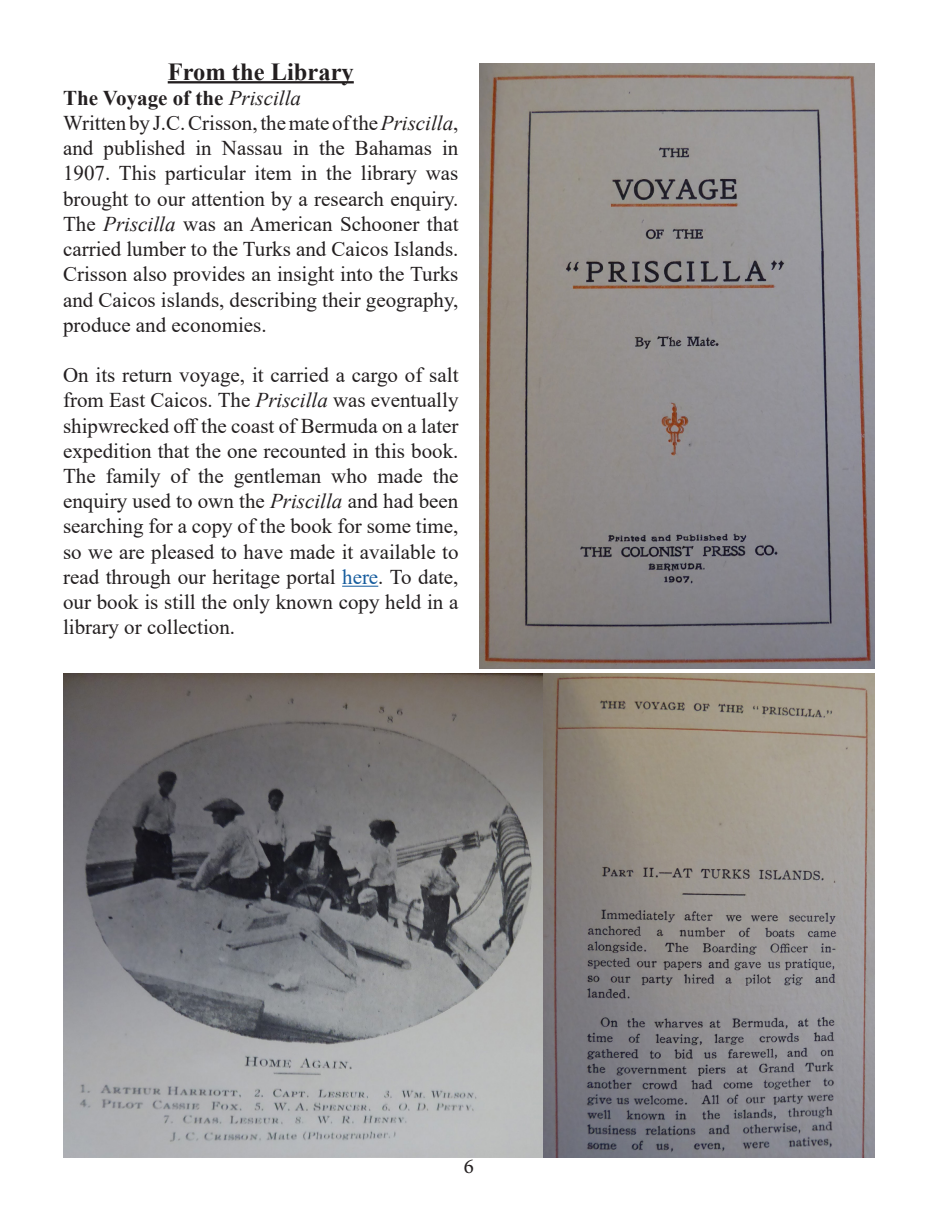
<style>
.page{position:relative;width:938px;height:1221px;background:#fff}
.page>*{position:absolute;margin:0;border:0;box-sizing:border-box;transform-origin:0 0}
.t1{font:700 24.5px "Times New Roman";color:#231f20}
.t2{font:21px/25.2px "Times New Roman";color:#231f20;text-align:justify}
.t3{font:700 21px "Times New Roman";color:#231f20}
.t4{font:21px "Minion Pro";color:#231f20}
.s1{font-weight:400;font-style:italic}
.s2{font-style:italic}
.s3{color:#175d9e}
</style>
<div class="page">
<hr style="left:168px;top:81px;width:186px;height:2px;background:#231f20">
<hr style="left:342px;top:585px;width:36px;height:1px;background:#175d9e">
<img style="left:479px;top:63px;width:396px;height:605px">
<img style="left:63px;top:673px;width:812px;height:484px">
<p class="t1" style="left:168px;top:54px;width:187px">From the Library</p>
<p class="t3" style="left:63px;top:83px;width:240px">The Voyage of the <span class="s1">Priscilla</span></p>
<p class="t2" style="left:63px;top:110px;width:397px">Written by J.C. Crisson, the mate of the <span class="s2">Priscilla</span>, and published in Nassau in the Bahamas in 1907. This particular item in the library was brought to our attention by a research enquiry.<br>The <span class="s2">Priscilla</span> was an American Schooner that carried lumber to the Turks and Caicos Islands.<br>Crisson also provides an insight into the Turks and Caicos islands, describing their geography, produce and economies.</p>
<p class="t2" style="left:63px;top:362px;width:397px">On its return voyage, it carried a cargo of salt from East Caicos. The <span class="s2">Priscilla</span> was eventually shipwrecked off the coast of Bermuda on a later expedition that the one recounted in this book.<br>The family of the gentleman who made the enquiry used to own the <span class="s2">Priscilla</span> and had been searching for a copy of the book for some time, so we are pleased to have made it available to read through our heritage portal <span class="s3">here</span>. To date, our book is still the only known copy held in a library or collection.</p>
<p class="t4" style="left:464px;top:1152px;width:12px">6</p>
</div>
